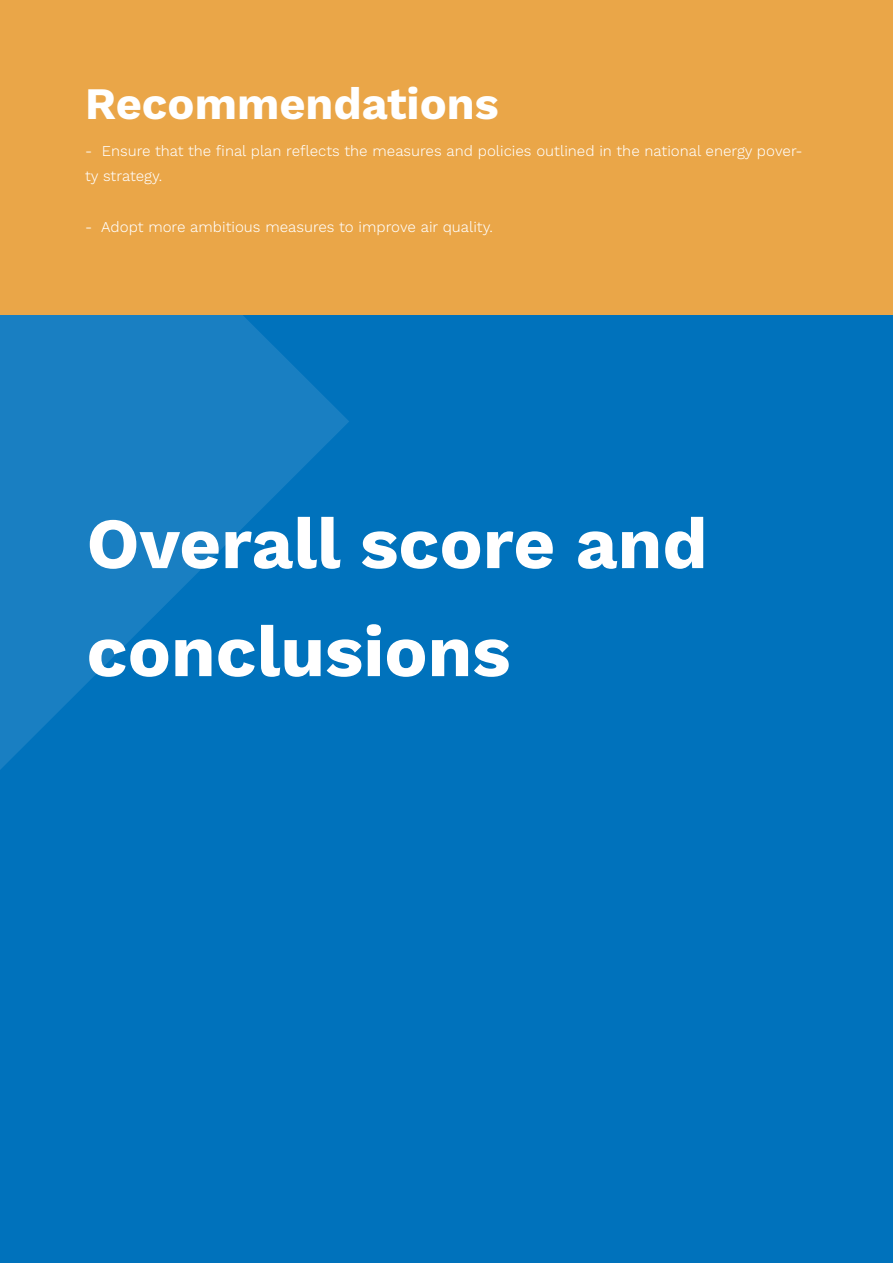
<style>
.page{position:relative;width:893px;height:1263px;background:#fff}
.page>*{position:absolute;margin:0;border:0;box-sizing:border-box;transform-origin:0 0}
.t1{font:700 72px/108px "Work Sans";color:#fff}
.t2{font:700 45px "Work Sans";color:#fff}
.t3{font:300 15px/25.5px "Work Sans";color:#fff}
</style>
<div class="page">
<div style="left:0;top:311px;width:893px;height:952px;background:#0072bc"></div>
<svg style="left:0;top:315px;width:349px;height:455px;fill:#197fc2"></svg>
<div style="left:0;top:0;width:893px;height:315px;background:#eaa648"></div>
<p class="t2" style="left:85px;top:78px;width:415px">Recommendations</p>
<p class="t3" style="left:85px;top:139px;width:719px">- Ensure that the final plan reflects the measures and policies outlined in the national energy pover&shy;ty strategy.</p>
<p class="t3" style="left:85px;top:215px;width:409px">- Adopt more ambitious measures to improve air quality.</p>
<p class="t1" style="left:87px;top:493px;width:622px">Overall score and conclusions</p>
</div>
